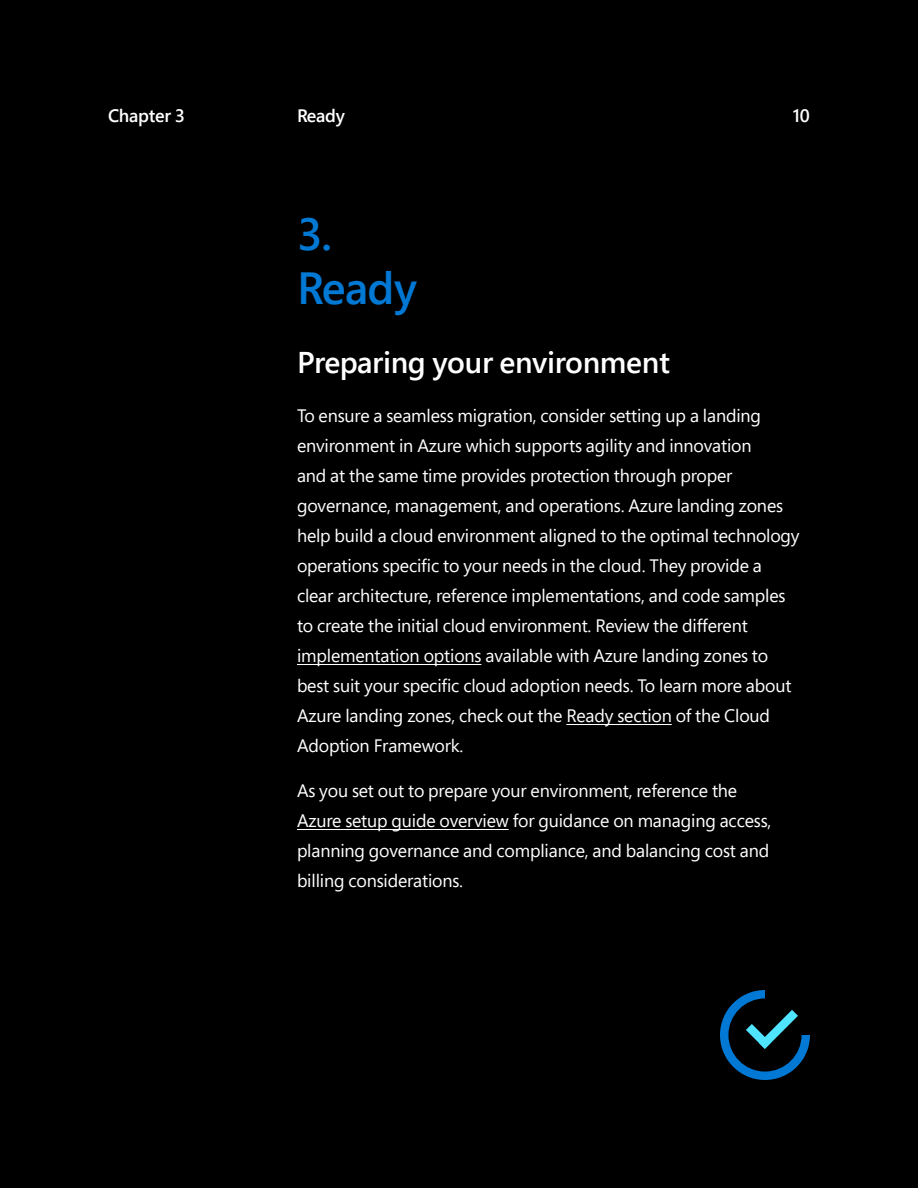
<style>
.page{position:relative;width:918px;height:1188px;background:#000}
.page>*{position:absolute;margin:0;border:0;box-sizing:border-box;transform-origin:0 0}
.t1{font:600 45px/54px "Segoe Pro";letter-spacing:-.01em;color:#0078d4}
.Subheadline_20pt{font:600 30px "Segoe Pro";letter-spacing:-.01em;color:#fff}
.Body{font:18px/30px "Segoe Pro";letter-spacing:-.01em;color:#fff}
.t2{font:600 18px "Segoe Pro";letter-spacing:-.01em;color:#fff}
</style>
<div class="page">
<hr style="left:297px;top:664px;width:184px;height:1px;background:#fff">
<hr style="left:566px;top:724px;width:106px;height:1px;background:#fff">
<hr style="left:297px;top:829px;width:212px;height:1px;background:#fff">
<svg style="left:720px;top:990px;width:90px;height:90px"></svg>
<p class="t2" style="left:108px;top:103px;width:79px">Chapter 3</p>
<p class="t2" style="left:297px;top:103px;width:50px">Ready</p>
<p class="t2" style="left:793px;top:103px;width:19px">10</p>
<h1 class="t1" style="left:297px;top:206px;width:122px">3.<br>Ready</h1>
<p class="Subheadline_20pt" style="left:297px;top:342px;width:375px">Preparing your environment</p>
<p class="Body" style="left:297px;top:400px;width:504px">To ensure a seamless migration, consider setting up a landing environment in Azure which supports agility and innovation<br>and at the same time provides protection through proper governance, management, and operations. Azure landing zones help build a cloud environment aligned to the optimal technology operations specific to your needs in the cloud. They provide a clear architecture, reference implementations, and code samples to create the initial cloud environment. Review the different implementation options available with Azure landing zones to best suit your specific cloud adoption needs. To learn more about Azure landing zones, check out the Ready section of the Cloud Adoption Framework.</p>
<p class="Body" style="left:297px;top:775px;width:476px">As you set out to prepare your environment, reference the Azure setup guide overview for guidance on managing access, planning governance and compliance, and balancing cost and billing considerations.</p>
</div>
